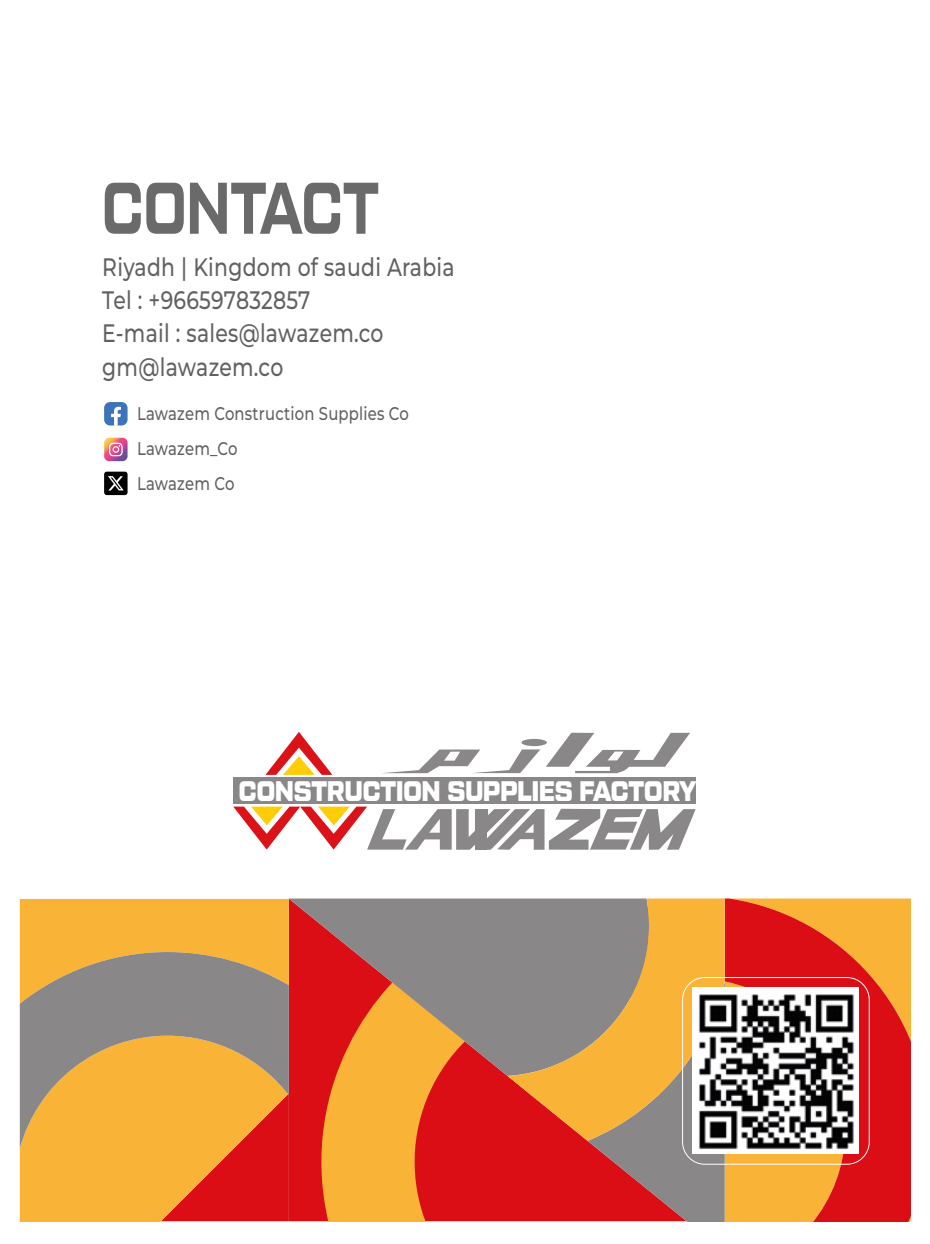
<style>
.page{position:relative;width:930px;height:1244px;background:#fff}
.page>*{position:absolute;margin:0;border:0;box-sizing:border-box;transform-origin:0 0}
.t1{font:72.8px "Tactic Sans Bld";letter-spacing:.01em;color:#6a6a6a;scale:.72 1}
.t2{font:900 28.18px "Tactic Sans";color:#fff;scale:.81 1}
.t3{font:500 25.2px/33.2px "Montserrat";letter-spacing:.015em;color:#616160;scale:.81 1}
.t4{font:500 18.38px/34.8px "Montserrat";letter-spacing:.015em;color:#616160;scale:.81 1}
</style>
<div class="page">
<div style="left:289px;top:1075px;width:31px;height:145px;background:#db0e15"></div>
<svg style="left:320px;top:1075px;width:267px;height:145px;background:#e75223"></svg>
<div style="left:20px;top:1148px;width:141px;height:72px;background:#f9b337"></div>
<div style="left:20px;top:898px;width:269px;height:53px;background:#f9b337"></div>
<svg style="left:161px;top:1148px;width:128px;height:72px;background:#e33e1f"></svg>
<svg style="left:20px;top:951px;width:269px;height:197px;background:#c2995d"></svg>
<svg style="left:724px;top:898px;width:186px;height:83px;background:#e95f28"></svg>
<svg style="left:289px;top:898px;width:218px;height:177px;background:#b76955"></svg>
<svg style="left:587px;top:981px;width:323px;height:239px;background:#d25339"></svg>
<svg style="left:507px;top:898px;width:217px;height:242px;background:#bf945e"></svg>
<div style="left:233px;top:777px;width:462px;height:27px;background:#898788"></div>
<svg style="left:266px;top:732px;width:66px;height:42px"></svg>
<svg style="left:384px;top:732px;width:306px;height:41px"></svg>
<svg style="left:233px;top:806px;width:462px;height:43px"></svg>
<svg style="left:521px;top:738px;width:26px;height:8px"></svg>
<div style="left:682px;top:976px;width:187px;height:188px;border:1px solid #fff;border-radius:22px"></div>
<img style="left:692px;top:987px;width:166px;height:166px">
<svg style="left:104px;top:437px;width:23px;height:24px"></svg>
<svg style="left:104px;top:402px;width:23px;height:23px"></svg>
<div style="left:104px;top:471px;width:23px;height:24px;background:#010101;border-radius:3px"></div>
<svg style="left:108px;top:476px;width:16px;height:14px"></svg>
<h1 class="t1" style="left:102px;top:170px;width:386px">CONTACT</h1>
<p class="t3" style="left:102px;top:249px;width:436px">Riyadh | Kingdom of saudi Arabia<br>Tel : +966597832857<br>E-mail : sales@lawazem.co gm@lawazem.co</p>
<p class="t4" style="left:137px;top:395px;width:337px">Lawazem Construction Supplies Co<br>Lawazem_Co<br>Lawazem Co</p>
<p class="t2" style="left:239px;top:776px;width:566px">CONSTRUCTION SUPPLIES FACTORY</p>
</div>
